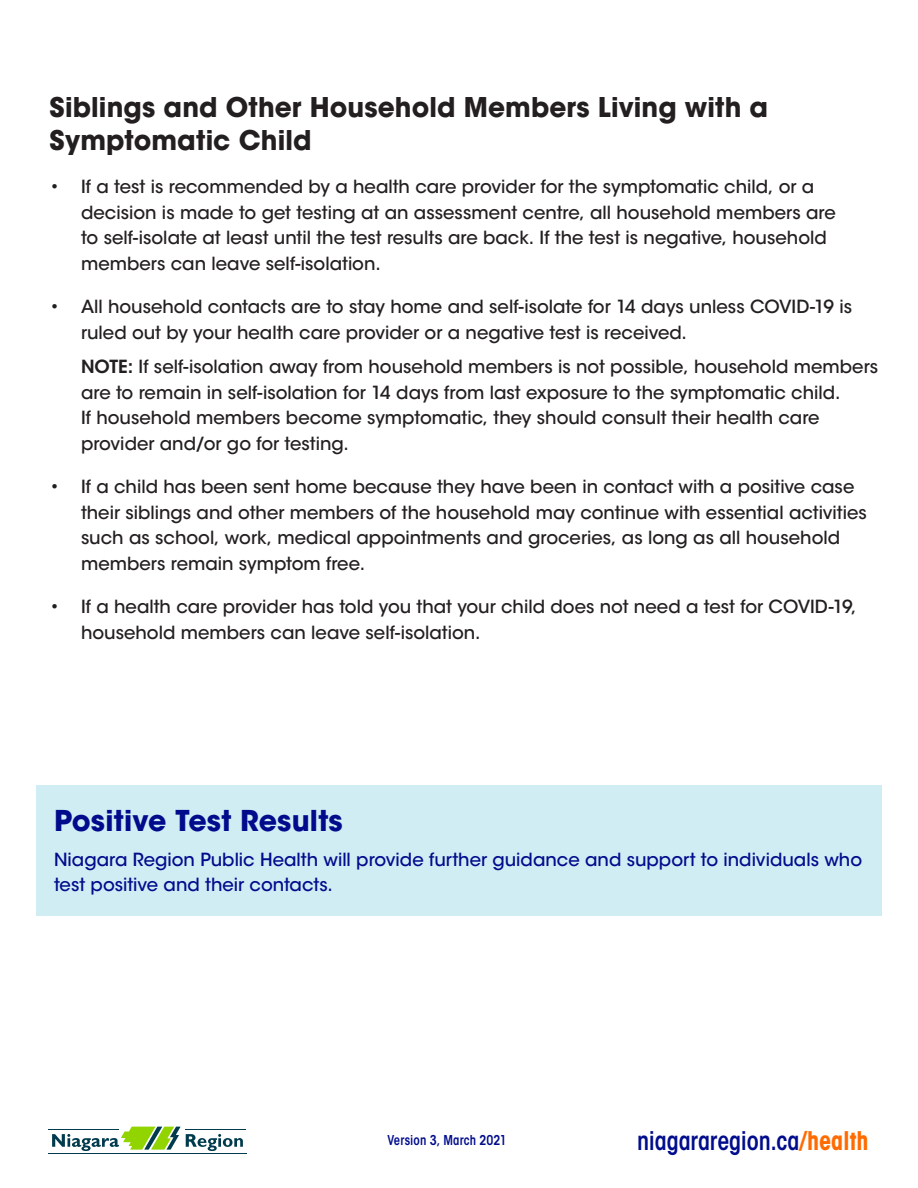
<style>
.page{position:relative;width:918px;height:1188px;background:#fff}
.page>*{position:absolute;margin:0;border:0;box-sizing:border-box;transform-origin:0 0}
.t1{font:700 28.5px "ITC Avant Garde Std";letter-spacing:.005em;color:#000c8c}
.t2{font:700 27px/33px "ITC Avant Garde Std";letter-spacing:.005em;color:#231f20}
.t3{font:600 condensed 25.5px "ITC Avant Garde Std";letter-spacing:-.005em;color:#000c8c;scale:.95 1}
.t4{font:500 18px/25.5px "ITC Avant Garde Std";color:#231f20}
.t5{font:500 18px/25.5px "ITC Avant Garde Std";color:#000c8c}
.t6{font:600 condensed 13.5px "ITC Avant Garde Std";letter-spacing:.005em;color:#000c8c;scale:.95 1}
.s1{font-weight:600}
.s2{color:#ff6b00}
.s3{font-weight:700;color:#ff6b00}
</style>
<div class="page">
<div style="left:36px;top:785px;width:846px;height:131px;background:#d1edf4"></div>
<svg style="left:52px;top:1127px;width:191px;height:24px"></svg>
<hr style="left:48px;top:1153px;width:198px;height:1px;background:#003b4d">
<hr style="left:48px;top:1129px;width:71px;height:1px;background:#003b4d">
<hr style="left:185px;top:1129px;width:61px;height:1px;background:#003b4d">
<p class="t2" style="left:50px;top:90px;width:720px">Siblings and Other Household Members Living with a<br>Symptomatic Child</p>
<p class="t4" style="left:81px;top:174px;width:756px;text-indent:-32px">• If a test is recommended by a health care provider for the symptomatic child, or a decision is made to get testing at an assessment centre, all household members are to self-isolate at least until the test results are back. If the test is negative, household members can leave self-isolation.</p>
<p class="t4" style="left:81px;top:294px;width:773px;text-indent:-32px">• All household contacts are to stay home and self-isolate for 14 days unless COVID-19 is ruled out by your health care provider or a negative test is received.</p>
<p class="t4" style="left:81px;top:354px;width:799px"><span class="s1">NOTE:</span> If self-isolation away from household members is not possible, household members are to remain in self-isolation for 14 days from last exposure to the symptomatic child.<br>If household members become symptomatic, they should consult their health care provider and/or go for testing.</p>
<p class="t4" style="left:81px;top:474px;width:787px;text-indent:-32px">• If a child has been sent home because they have been in contact with a positive case their siblings and other members of the household may continue with essential activities such as school, work, medical appointments and groceries, as long as all household members remain symptom free.</p>
<p class="t4" style="left:81px;top:594px;width:777px;text-indent:-32px">• If a health care provider has told you that your child does not need a test for COVID-19, household members can leave self-isolation.</p>
<p class="t1" style="left:54px;top:802px;width:290px">Positive Test Results</p>
<p class="t5" style="left:54px;top:847px;width:810px">Niagara Region Public Health will provide further guidance and support to individuals who test positive and their contacts.</p>
<p class="t6" style="left:387px;top:1132px;width:127px">Version 3, March 2021</p>
<h3 class="t3" style="left:637px;top:1125px;width:245px">niagararegion.ca<span class="s2">/</span><span class="s3">health</span></h3>
</div>
